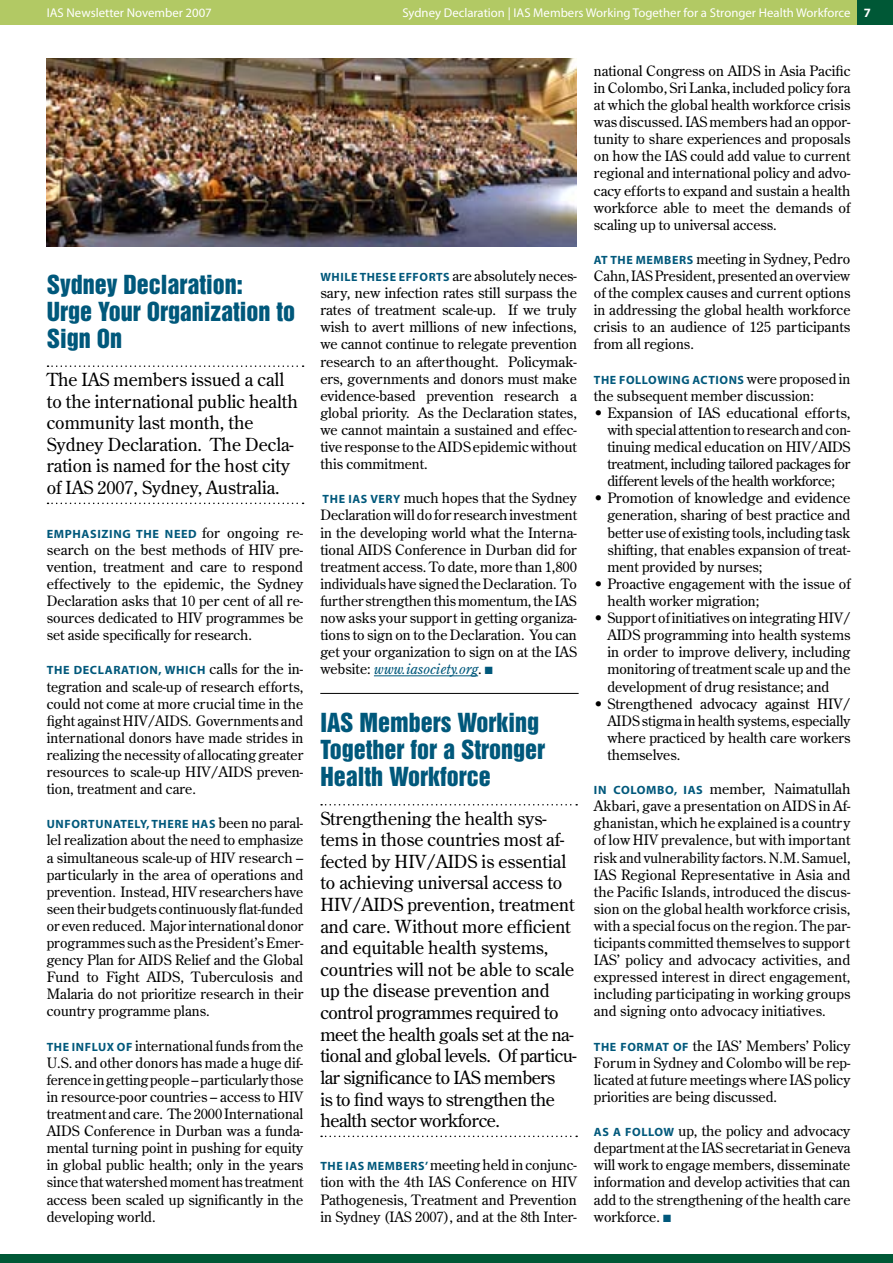
<style>
.page{position:relative;width:893px;height:1263px;background:#fff}
.page>*{position:absolute;margin:0;border:0;box-sizing:border-box;transform-origin:0 0}
.t1{font:24px/27px "Helvetica Inserat LT Std";color:#00587b}
.t2{font:18px/21.6px "Century Old Style Std";color:#000}
.t3{font:14.25px/17.1px "Century Old Style Std";color:#000;text-align:justify}
.t4{font:12.75px "Myriad";color:#fff}
.t5{font:700 12px "Myriad";letter-spacing:.05em;color:#00587b}
.s1{font-weight:700}
.s2{font-family:"Century Old Style Std";font-weight:400;font-size:14.25px;color:#000}
.s3{font-family:"Myriad";font-weight:700;font-size:12px;color:#00587b}
.s4{font-style:italic;color:#00587b}
.s5{color:#00587b}
</style>
<div class="page">
<svg style="left:321px;top:804px;width:256px;height:1px"></svg>
<svg style="left:321px;top:1135px;width:256px;height:2px"></svg>
<svg style="left:48px;top:365px;width:256px;height:2px"></svg>
<svg style="left:48px;top:503px;width:256px;height:1px"></svg>
<hr style="left:374px;top:675px;width:104px;height:1px;background:#00587b">
<img style="left:47px;top:59px;width:530px;height:188px">
<hr style="left:320px;top:693px;width:259px;height:1px;background:#000">
<div style="left:0;top:0;width:893px;height:25px;background:#b2c964"></div>
<div style="left:857px;top:0;width:36px;height:25px;background:#005836"></div>
<div style="left:0;top:1254px;width:893px;height:9px;background:#005836"></div>
<p class="t4" style="left:47px;top:6px;width:166px">IAS Newsletter November 2007</p>
<p class="t4" style="left:402px;top:6px;width:470px">Sydney Declaration | IAS Members Working Together for a Stronger Health Workforce <span class="s1">7</span></p>
<h1 class="t1" style="left:47px;top:271px;width:250px">Sydney Declaration:<br>Urge Your Organization to<br>Sign On</h1>
<p class="t2" style="left:47px;top:368px;width:252px">The IAS members issued a call to the international public health community last month, the<br>Sydney Declaration. The Decla&shy;ration is named for the host city of IAS 2007, Sydney, Australia.</p>
<p class="t5" style="left:47px;top:527px;width:10px">EMP</p>
<p class="t5" style="left:73px;top:527px;width:232px">HASIZING THE NEED <span class="s2">for ongoing re-</span></p>
<p class="t3" style="left:47px;top:541px;width:258px">search on the best methods of HIV pre&shy;vention, treatment and care to respond effectively to the epidemic, the Sydney Declaration asks that 10 per cent of all re&shy;sources dedicated to HIV programmes be set aside specifically for research.</p>
<p class="t5" style="left:47px;top:664px;width:258px">THE DECLARATION, WHICH <span class="s2">calls for the in-</span></p>
<p class="t3" style="left:47px;top:677px;width:258px">tegration and scale-up of research efforts, could not come at more crucial time in the fight against HIV/AIDS. Governments and international donors have made strides in realizing the necessity of allocating greater resources to scale-up HIV/AIDS preven&shy;tion, treatment and care.</p>
<p class="t5" style="left:47px;top:818px;width:258px">UNFORTUNATELY, THERE HAS <span class="s2">been no paral-</span></p>
<p class="t3" style="left:47px;top:831px;width:258px">lel realization about the need to emphasize a simultaneous scale-up of HIV research – particularly in the area of operations and prevention. Instead, HIV researchers have seen their budgets continuously flat-funded or even reduced. Major international donor programmes such as the President’s Emer&shy;gency Plan for AIDS Relief and the Global Fund to Fight AIDS, Tuberculosis and Malaria do not prioritize research in their country programme plans.</p>
<p class="t3" style="left:47px;top:1037px;width:258px"><span class="s3">THE I NFLUX OF</span> international funds from the U.S. and other donors has made a huge dif&shy;ference in getting people – particularly those in resource-poor countries – access to HIV treatment and care. The 2000 International AIDS Conference in Durban was a funda&shy;mental turning point in pushing for equity in global public health; only in the years since that watershed moment has treatment access been scaled up significantly in the developing world.</p>
<p class="t3" style="left:320px;top:267px;width:258px"><span class="s3">WHI LE THESE EFFORTS</span> are absolutely neces&shy;sary, new infection rates still surpass the rates of treatment scale-up. If we truly wish to avert millions of new infections, we cannot continue to relegate prevention research to an afterthought. Policymak&shy;ers, governments and donors must make evidence-based prevention research a global priority. As the Declaration states, we cannot maintain a sustained and effec&shy;tive response to the AIDS epidemic without this commitment.</p>
<p class="t3" style="left:320px;top:489px;width:258px"><span class="s3">T HE IAS VERY</span> much hopes that the Sydney Declaration will do for research investment in the developing world what the Interna&shy;tional AIDS Conference in Durban did for treatment access. To date, more than 1,800 individuals have signed the Declaration. To further strengthen this momentum, the IAS now asks your support in getting organiza&shy;tions to sign on to the Declaration. You can get your organization to sign on at the IAS website: <span class="s4">www.iasociety.org</span>. <span class="s5">■</span></p>
<h1 class="t1" style="left:320px;top:710px;width:226px">IAS Members Working<br>Together for a Stronger<br>Health Workforce</h1>
<p class="t2" style="left:320px;top:807px;width:258px">Strengthening the health sys&shy;tems in those countries most af&shy;fected by HIV/AIDS is essential to achieving universal access to<br>HIV/AIDS prevention, treatment and care. Without more efficient and equitable health systems, countries will not be able to scale up the disease prevention and control programmes required to meet the health goals set at the na&shy;tional and global levels. Of particu&shy;lar significance to IAS members<br>is to find ways to strengthen the health sector workforce.</p>
<p class="t3" style="left:320px;top:1156px;width:258px"><span class="s3">THE IAS MEMBERS’</span> meeting held in conjunc&shy;tion with the 4th IAS Conference on HIV Pathogenesis, Treatment and Prevention in Sydney (IAS 2007), and at the 8th Inter-</p>
<p class="t3" style="left:594px;top:62px;width:258px">national Congress on AIDS in Asia Pacific in Colombo, Sri Lanka, included policy fora at which the global health workforce crisis was discussed. IAS members had an oppor&shy;tunity to share experiences and proposals on how the IAS could add value to current regional and international policy and advo&shy;cacy efforts to expand and sustain a health workforce able to meet the demands of scaling up to universal access.</p>
<p class="t3" style="left:594px;top:250px;width:258px"><span class="s3">AT THE MEMBERS</span> meeting in Sydney, Pedro Cahn, IAS President, presented an overview of the complex causes and current options in addressing the global health workforce crisis to an audience of 125 participants from all regions.</p>
<p class="t5" style="left:594px;top:373px;width:258px">THE FOLLOWING ACTIONS <span class="s2">were proposed in</span></p>
<p class="t3" style="left:594px;top:387px;width:222px">the subsequent member discussion:</p>
<p class="t3" style="left:607px;top:404px;width:245px;text-indent:-14px">• Expansion of IAS educational efforts, with special attention to research and con&shy;tinuing medical education on HIV/AIDS treatment, including tailored packages for different levels of the health workforce;</p>
<p class="t3" style="left:607px;top:489px;width:245px;text-indent:-13px">• Promotion of knowledge and evidence generation, sharing of best practice and better use of existing tools, including task shifting, that enables expansion of treat&shy;ment provided by nurses;</p>
<p class="t3" style="left:607px;top:575px;width:245px;text-indent:-13px">• Proactive engagement with the issue of health worker migration;</p>
<p class="t3" style="left:607px;top:609px;width:245px;text-indent:-13px">• Support of initiatives on integrating HIV/ AIDS programming into health systems in order to improve delivery, including monitoring of treatment scale up and the development of drug resistance; and</p>
<p class="t3" style="left:607px;top:695px;width:245px;text-indent:-14px">• Strengthened advocacy against HIV/ AIDS stigma in health systems, especially where practiced by health care workers themselves.</p>
<p class="t3" style="left:594px;top:780px;width:258px"><span class="s3">IN COLOMBO, IAS</span> member, Naimatullah Akbari, gave a presentation on AIDS in Af&shy;ghanistan, which he explained is a country of low HIV prevalence, but with important risk and vulnerability factors. N.M. Samuel, IAS Regional Representative in Asia and the Pacific Islands, introduced the discus&shy;sion on the global health workforce crisis, with a special focus on the region. The par&shy;ticipants committed themselves to support IAS’ policy and advocacy activities, and expressed interest in direct engagement, including participating in working groups and signing onto advocacy initiatives.</p>
<p class="t3" style="left:594px;top:1037px;width:258px"><span class="s3">THE FORMAT OF</span> the IAS’ Members’ Policy Forum in Sydney and Colombo will be rep&shy;licated at future meetings where IAS policy priorities are being discussed.</p>
<p class="t3" style="left:594px;top:1122px;width:258px"><span class="s3">AS A FOLLOW</span> up, the policy and advocacy department at the IAS secretariat in Geneva will work to engage members, disseminate information and develop activities that can add to the strengthening of the health care workforce. <span class="s5">■</span></p>
</div>
